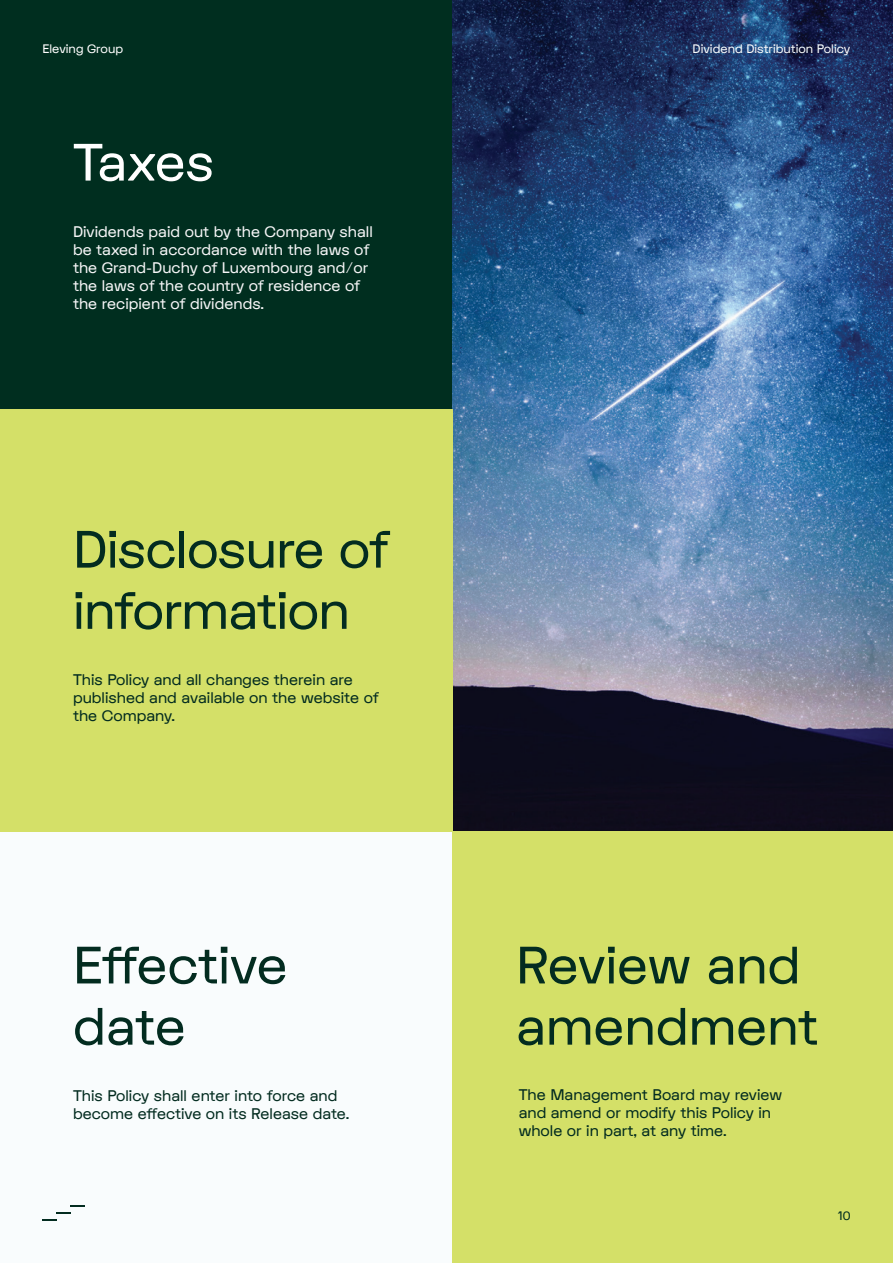
<style>
.page{position:relative;width:893px;height:1263px;background:#fff}
.page>*{position:absolute;margin:0;border:0;box-sizing:border-box;transform-origin:0 0}
.t1{font:51px/61.2px "FK Display";letter-spacing:-.015em;color:#032c20}
.t2{font:51px "FK Display";letter-spacing:-.015em;color:#fff}
.t3{font:15px/18px "FK Display";color:#032c20}
.t4{font:15px/18px "FK Display";color:#f5f5f6}
.t5{font:12px "FK Display";color:#f9fcfd}
.t6{font:12px "FK Display";color:#fff}
.t7{font:12px "FK Display";color:#002e1f}
</style>
<div class="page">
<div style="left:0;top:0;width:452px;height:410px;background:#002e1f"></div>
<img style="left:452px;top:0;width:441px;height:832px">
<div style="left:0;top:832px;width:452px;height:431px;background:#f9fcfd"></div>
<div style="left:452px;top:832px;width:441px;height:431px;background:#d4e068"></div>
<svg style="left:43px;top:1219px;width:14px;height:1px"></svg>
<svg style="left:57px;top:1212px;width:14px;height:1px"></svg>
<svg style="left:71px;top:1205px;width:14px;height:1px"></svg>
<div style="left:0;top:410px;width:452px;height:422px;background:#d4e068"></div>
<p class="t6" style="left:43px;top:41px;width:82px">Eleving Group</p>
<h1 class="t2" style="left:73px;top:129px;width:143px">Taxes</h1>
<p class="t4" style="left:73px;top:223px;width:301px">Dividends paid out by the Company shall be taxed in accordance with the laws of the Grand-Duchy of Luxembourg and/or the laws of the country of residence of the recipient of dividends.</p>
<h1 class="t1" style="left:73px;top:519px;width:317px">Disclosure of information</h1>
<p class="t3" style="left:73px;top:671px;width:307px">This Policy and all changes therein are published and available on the website of the Company.</p>
<h1 class="t1" style="left:73px;top:935px;width:216px">Effective date</h1>
<p class="t3" style="left:73px;top:1087px;width:278px">This Policy shall enter into force and become effective on its Release date.</p>
<p class="t5" style="left:693px;top:41px;width:159px">Dividend Distribution Policy</p>
<h1 class="t1" style="left:516px;top:935px;width:304px">Review and amendment</h1>
<p class="t3" style="left:519px;top:1086px;width:265px">The Management Board may review and amend or modify this Policy in whole or in part, at any time.</p>
<p class="t7" style="left:838px;top:1208px;width:14px">10</p>
</div>
